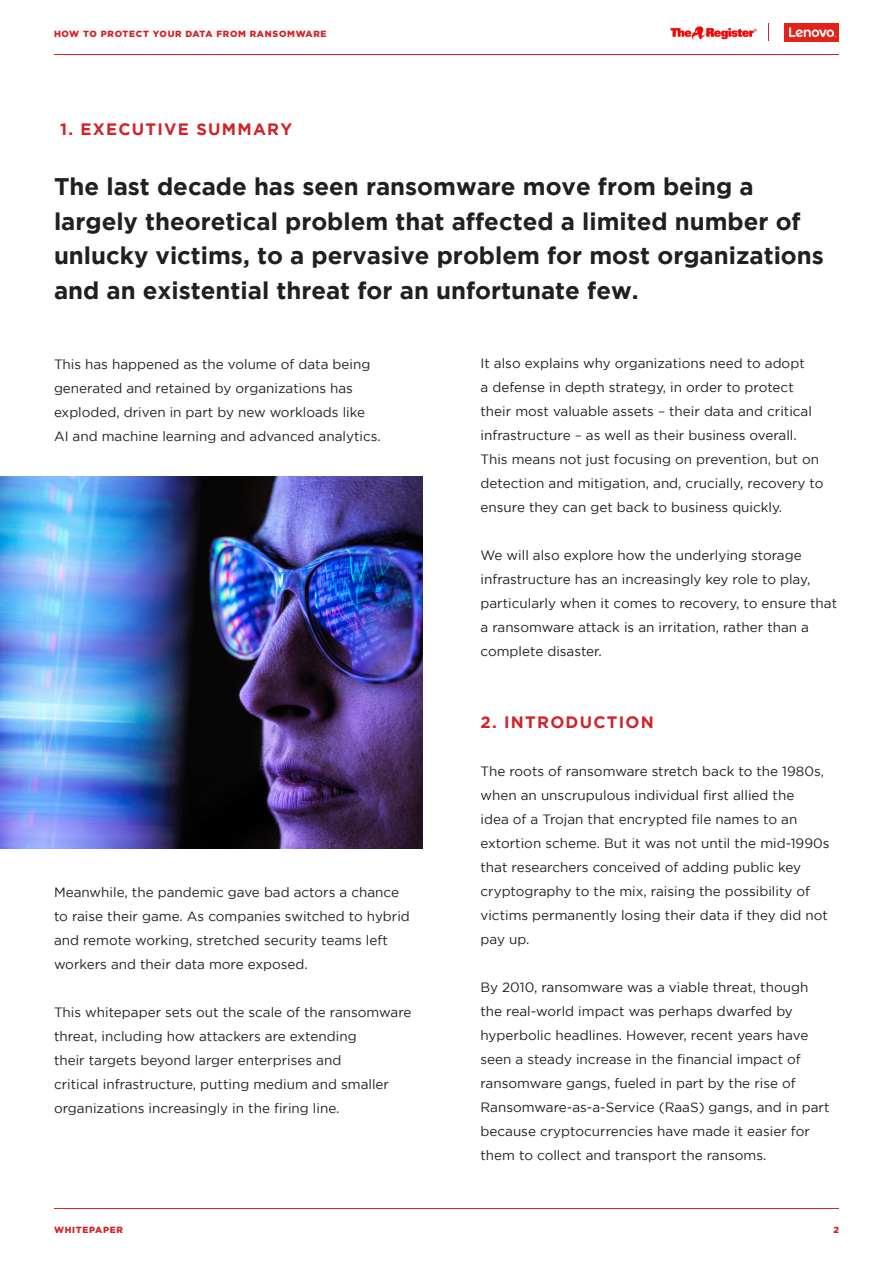
<style>
.page{position:relative;width:893px;height:1263px;background:#fff}
.page>*{position:absolute;margin:0;border:0;box-sizing:border-box;transform-origin:0 0}
.t1{font:700 24px/34.5px "Gotham";color:#231f20}
.t2{font:700 16.5px "Gotham";letter-spacing:.075em;color:#d1232a}
.t3{font:13.5px/24px "Gotham";color:#231f20}
.t4{font:900 9px "Gotham";letter-spacing:.075em;color:#d1232a}
</style>
<div class="page">
<hr style="left:54px;top:54px;width:785px;height:1px;background:#d1232a">
<hr style="left:54px;top:1208px;width:785px;height:1px;background:#d1232a">
<img style="left:670px;top:26px;width:87px;height:14px">
<img style="left:784px;top:23px;width:55px;height:19px">
<svg style="left:768px;top:23px;width:1px;height:18px"></svg>
<img style="left:0;top:476px;width:423px;height:372px">
<p class="t4" style="left:54px;top:29px;width:274px">HOW TO PROTECT YOUR DATA FROM RANSOMWARE</p>
<p class="t2" style="left:60px;top:119px;width:234px">1. EXECUTIVE SUMMARY</p>
<p class="t1" style="left:54px;top:169px;width:771px">The last decade has seen ransomware move from being a largely theoretical problem that affected a limited number of unlucky victims, to a pervasive problem for most organizations and an existential threat for an unfortunate few.</p>
<p class="t3" style="left:54px;top:352px;width:318px">This has happened as the volume of data being generated and retained by organizations has exploded, driven in part by new workloads like</p>
<p class="t3" style="left:54px;top:424px;width:328px">AI and machine learning and advanced analytics.</p>
<p class="t3" style="left:54px;top:880px;width:357px">Meanwhile, the pandemic gave bad actors a chance to raise their game. As companies switched to hybrid and remote working, stretched security teams left workers and their data more exposed.</p>
<p class="t3" style="left:54px;top:1000px;width:359px">This whitepaper sets out the scale of the ransomware threat, including how attackers are extending<br>their targets beyond larger enterprises and<br>critical infrastructure, putting medium and smaller organizations increasingly in the firing line.</p>
<p class="t3" style="left:480px;top:351px;width:344px">It also explains why organizations need to adopt<br>a defense in depth strategy, in order to protect their most valuable assets – their data and critical infrastructure – as well as their business overall.<br>This means not just focusing on prevention, but on detection and mitigation, and, crucially, recovery to ensure they can get back to business quickly.</p>
<p class="t3" style="left:480px;top:543px;width:358px">We will also explore how the underlying storage infrastructure has an increasingly key role to play, particularly when it comes to recovery, to ensure that a ransomware attack is an irritation, rather than a complete disaster.</p>
<p class="t2" style="left:480px;top:713px;width:175px">2. INTRODUCTION</p>
<p class="t3" style="left:480px;top:759px;width:350px">The roots of ransomware stretch back to the 1980s, when an unscrupulous individual first allied the<br>idea of a Trojan that encrypted file names to an extortion scheme. But it was not until the mid-1990s that researchers conceived of adding public key cryptography to the mix, raising the possibility of victims permanently losing their data if they did not pay up.</p>
<p class="t3" style="left:480px;top:975px;width:351px">By 2010, ransomware was a viable threat, though the real-world impact was perhaps dwarfed by hyperbolic headlines. However, recent years have seen a steady increase in the financial impact of ransomware gangs, fueled in part by the rise of Ransomware-as-a-Service (RaaS) gangs, and in part because cryptocurrencies have made it easier for them to collect and transport the ransoms.</p>
<p class="t4" style="left:54px;top:1225px;width:70px">WHITEPAPER</p>
<p class="t4" style="left:833px;top:1225px;width:7px">2</p>
</div>
